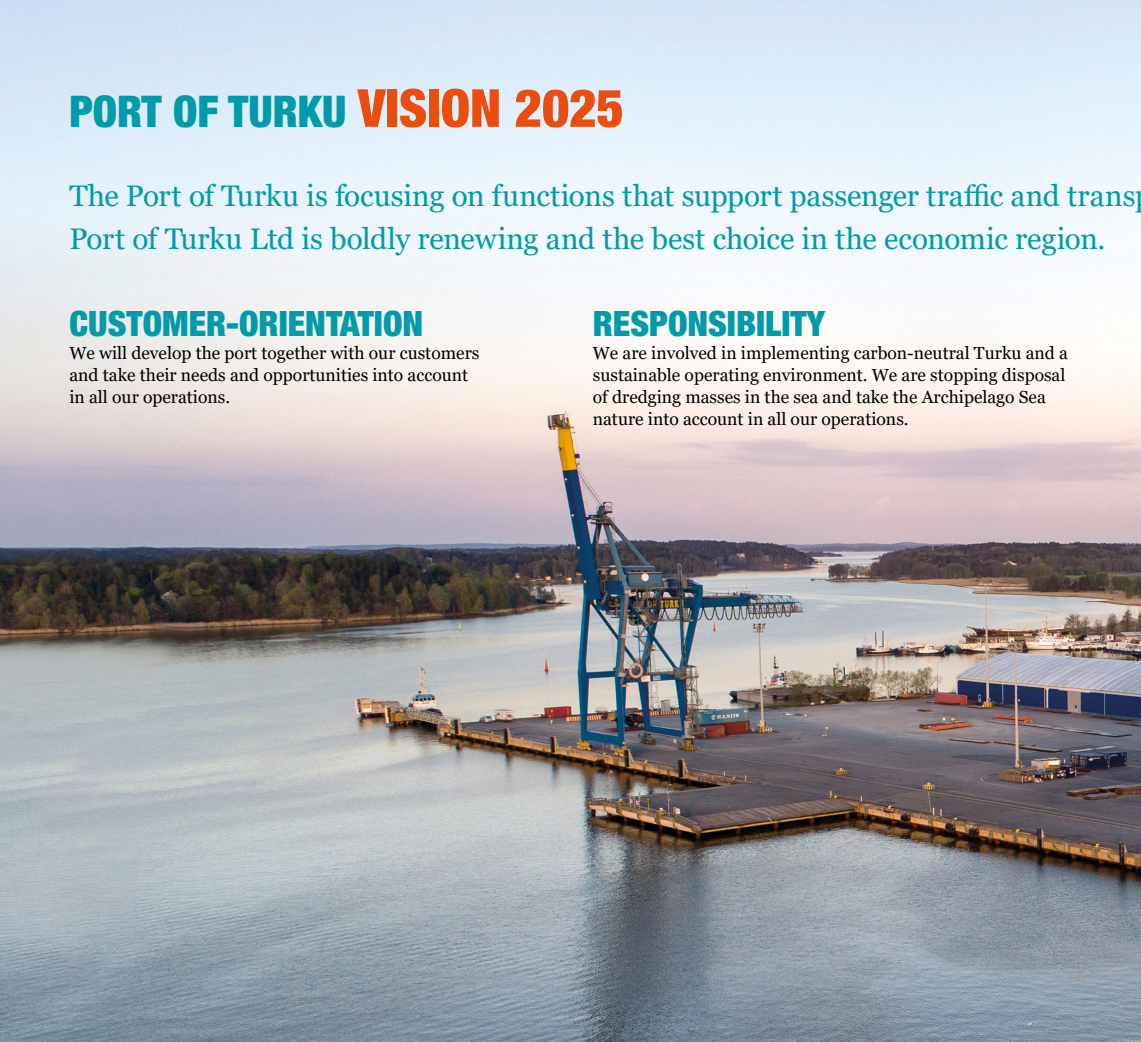
<style>
.page{position:relative;width:1141px;height:1042px;background:#fff}
.page>*{position:absolute;margin:0;border:0;box-sizing:border-box;transform-origin:0 0}
.otsikko{font:900 condensed 43.75px "Helvetica Neue LT Pro";color:#009baa}
.leipis_helvetica{font:900 condensed 35px "Helvetica Neue LT Pro";color:#009baa}
.leipis{font:29.75px/43.8px "Georgia";letter-spacing:-.005em;color:#009baa}
.leipis-2{font:17.5px/21.9px "Georgia";color:#000}
.s1{font-size:52.5px;color:#e94e0f}
</style>
<div class="page">
<img style="left:0;top:0;width:1141px;height:1042px">
<p class="otsikko" style="left:69px;top:85px;width:556px">PORT OF TURKU <span class="s1">VISION 2025</span></p>
<p class="leipis" style="left:69px;top:174px;width:1068px">The Port of Turku is focusing on functions that support passenger traffic and trans<br>Port of Turku Ltd is boldly renewing and the best choice in the economic region.</p>
<p class="leipis_helvetica" style="left:69px;top:303px;width:355px">CUSTOMER-ORIENTATION</p>
<p class="leipis-2" style="left:69px;top:342px;width:411px">We will develop the port together with our customers and take their needs and opportunities into account in all our operations.</p>
<p class="leipis_helvetica" style="left:593px;top:303px;width:234px">RESPONSIBILITY</p>
<p class="leipis-2" style="left:593px;top:342px;width:477px">We are involved in implementing carbon-neutral Turku and a sustainable operating environment. We are stopping disposal of dredging masses in the sea and take the Archipelago Sea nature into account in all our operations.</p>
</div>
